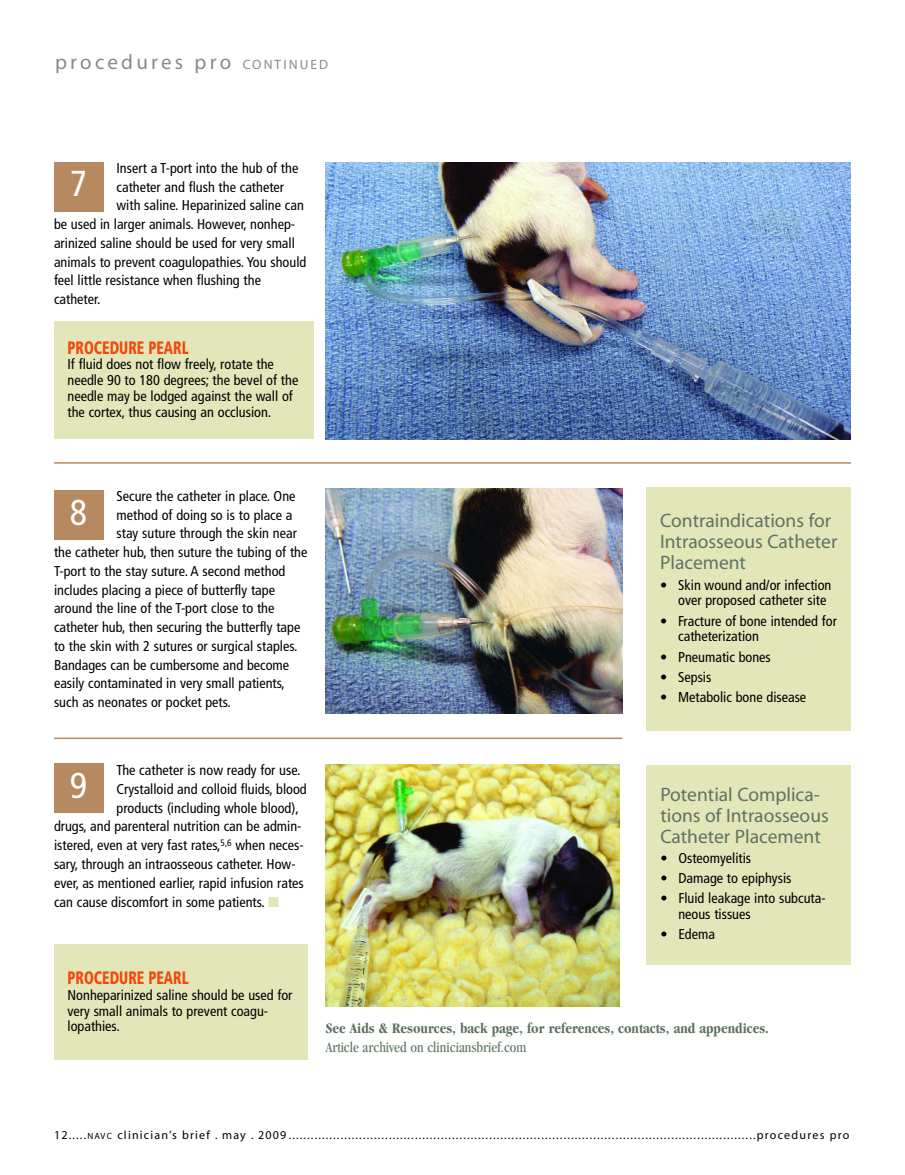
<style>
.page{position:relative;width:905px;height:1175px;background:#fff}
.page>*{position:absolute;margin:0;border:0;box-sizing:border-box;transform-origin:0 0}
.t1{font:condensed 36px "Frutiger";color:#fff}
.t2{font:21px "Myriad";letter-spacing:.155em;color:#829086}
.t3{font:19.5px/21px "Myriad";color:#607362}
.t4{font:900 condensed 18px "Frutiger";color:#f2480a;scale:.8 1}
.t5{font:700 condensed 15px "Garamond";color:#607362}
.t6{font:condensed 15px "Garamond";color:#607362}
.t7{font:condensed 14.25px/15.8px "Frutiger";color:#000}
.t8{font:12px "Myriad";letter-spacing:.1em;color:#000}
.s1{font-size:13.5px}
.s2{color:#e3e6b9}
.s3{font-size:9px}
</style>
<div class="page">
<div style="left:646px;top:765px;width:204px;height:199px;background:#e3e6b9"></div>
<div style="left:646px;top:488px;width:204px;height:242px;background:#e3e6b9"></div>
<div style="left:54px;top:321px;width:260px;height:118px;background:#e3e6b9"></div>
<img style="left:326px;top:162px;width:524px;height:277px">
<hr style="left:54px;top:462px;width:796px;height:2px;background:#b68960">
<div style="left:54px;top:490px;width:49px;height:49px;background:#b68960"></div>
<div style="left:54px;top:764px;width:49px;height:48px;background:#b68960"></div>
<img style="left:326px;top:488px;width:296px;height:225px">
<hr style="left:54px;top:737px;width:568px;height:2px;background:#b68960">
<img style="left:326px;top:764px;width:293px;height:242px">
<div style="left:54px;top:162px;width:49px;height:49px;background:#b68960"></div>
<div style="left:54px;top:944px;width:254px;height:116px;background:#e3e6b9"></div>
<h2 class="t2" style="left:55px;top:54px;width:274px">procedures pro <span class="s1">CONTINUED</span></h2>
<p class="t7" style="left:116px;top:161px;width:183px">Insert a T-port into the hub of the</p>
<p class="t7" style="left:116px;top:180px;width:169px">catheter and flush the catheter</p>
<p class="t7" style="left:116px;top:199px;width:189px">with saline. Heparinized saline can</p>
<p class="t7" style="left:54px;top:217px;width:242px">be used in larger animals. However, nonhep-</p>
<p class="t7" style="left:54px;top:236px;width:242px">arinized saline should be used for very small</p>
<p class="t7" style="left:54px;top:255px;width:254px">animals to prevent coagulopathies. You should</p>
<p class="t7" style="left:54px;top:274px;width:208px">feel little resistance when flushing the</p>
<p class="t7" style="left:54px;top:292px;width:48px">catheter.</p>
<h1 class="t1" style="left:70px;top:169px;width:19px">7</h1>
<p class="t4" style="left:68px;top:340px;width:153px">PROCEDURE PEARL</p>
<p class="t7" style="left:68px;top:358px;width:232px">If fluid does not flow freely, rotate the needle 90 to 180 degrees; the bevel of the needle may be lodged against the wall of the cortex, thus causing an occlusion.</p>
<p class="t7" style="left:116px;top:489px;width:180px">Secure the catheter in place. One</p>
<p class="t7" style="left:116px;top:508px;width:177px">method of doing so is to place a</p>
<p class="t7" style="left:116px;top:526px;width:182px">stay suture through the skin near</p>
<p class="t7" style="left:54px;top:545px;width:255px">the catheter hub, then suture the tubing of the</p>
<p class="t7" style="left:54px;top:564px;width:233px">T-port to the stay suture. A second method</p>
<p class="t7" style="left:54px;top:583px;width:222px">includes placing a piece of butterfly tape</p>
<p class="t7" style="left:54px;top:601px;width:222px">around the line of the T-port close to the</p>
<p class="t7" style="left:54px;top:620px;width:248px">catheter hub, then securing the butterfly tape</p>
<p class="t7" style="left:54px;top:639px;width:245px">to the skin with 2 sutures or surgical staples.</p>
<p class="t7" style="left:54px;top:658px;width:237px">Bandages can be cumbersome and become</p>
<p class="t7" style="left:54px;top:676px;width:232px">easily contaminated in very small patients,</p>
<p class="t7" style="left:54px;top:695px;width:178px">such as neonates or pocket pets.</p>
<h1 class="t1" style="left:70px;top:497px;width:19px">8</h1>
<h3 class="t3" style="left:660px;top:512px;width:179px">Contraindications for<br>Intraosseous Catheter<br>Placement</h3>
<p class="t7" style="left:678px;top:578px;width:155px;text-indent:-18px">• Skin wound and/or infection over proposed catheter site</p>
<p class="t7" style="left:678px;top:614px;width:160px;text-indent:-18px">• Fracture of bone intended for catheterization</p>
<p class="t7" style="left:660px;top:650px;width:112px">• Pneumatic bones</p>
<p class="t7" style="left:660px;top:670px;width:53px">• Sepsis</p>
<p class="t7" style="left:660px;top:690px;width:148px">• Metabolic bone disease</p>
<p class="t7" style="left:116px;top:763px;width:185px">The catheter is now ready for use.</p>
<p class="t7" style="left:116px;top:782px;width:192px">Crystalloid and colloid fluids, blood</p>
<p class="t7" style="left:116px;top:801px;width:184px">products (including whole blood),</p>
<p class="t7" style="left:54px;top:819px;width:249px">drugs, and parenteral nutrition can be admin-</p>
<p class="t7" style="left:54px;top:838px;width:251px">istered, even at very fast rates,<sup>5,6</sup> when neces-</p>
<p class="t7" style="left:54px;top:857px;width:243px">sary, through an intraosseous catheter. How-</p>
<p class="t7" style="left:54px;top:876px;width:251px">ever, as mentioned earlier, rapid infusion rates</p>
<p class="t7" style="left:54px;top:894px;width:226px">can cause discomfort in some patients. <span class="s2">■</span></p>
<h1 class="t1" style="left:70px;top:771px;width:19px">9</h1>
<p class="t4" style="left:68px;top:970px;width:153px">PROCEDURE PEARL</p>
<p class="t7" style="left:68px;top:988px;width:226px">Nonheparinized saline should be used for very small animals to prevent coagu&shy;lopathies.</p>
<h3 class="t3" style="left:660px;top:785px;width:170px">Potential Complica&shy;tions of Intraosseous<br>Catheter Placement</h3>
<p class="t7" style="left:660px;top:851px;width:92px">• Osteomyelitis</p>
<p class="t7" style="left:660px;top:871px;width:133px">• Damage to epiphysis</p>
<p class="t7" style="left:678px;top:891px;width:149px;text-indent:-18px">• Fluid leakage into subcuta&shy;neous tissues</p>
<p class="t7" style="left:660px;top:927px;width:56px">• Edema</p>
<p class="t5" style="left:326px;top:1022px;width:445px">See Aids &amp; Resources, back page, for references, contacts, and appendices.</p>
<p class="t6" style="left:326px;top:1041px;width:202px">Article archived on cliniciansbrief.com</p>
<p class="t8" style="left:54px;top:1129px;width:797px">12.....<span class="s3">NAVC</span> clinician’s brief . may . 2009..............................................................................................................................procedures pro</p>
</div>
